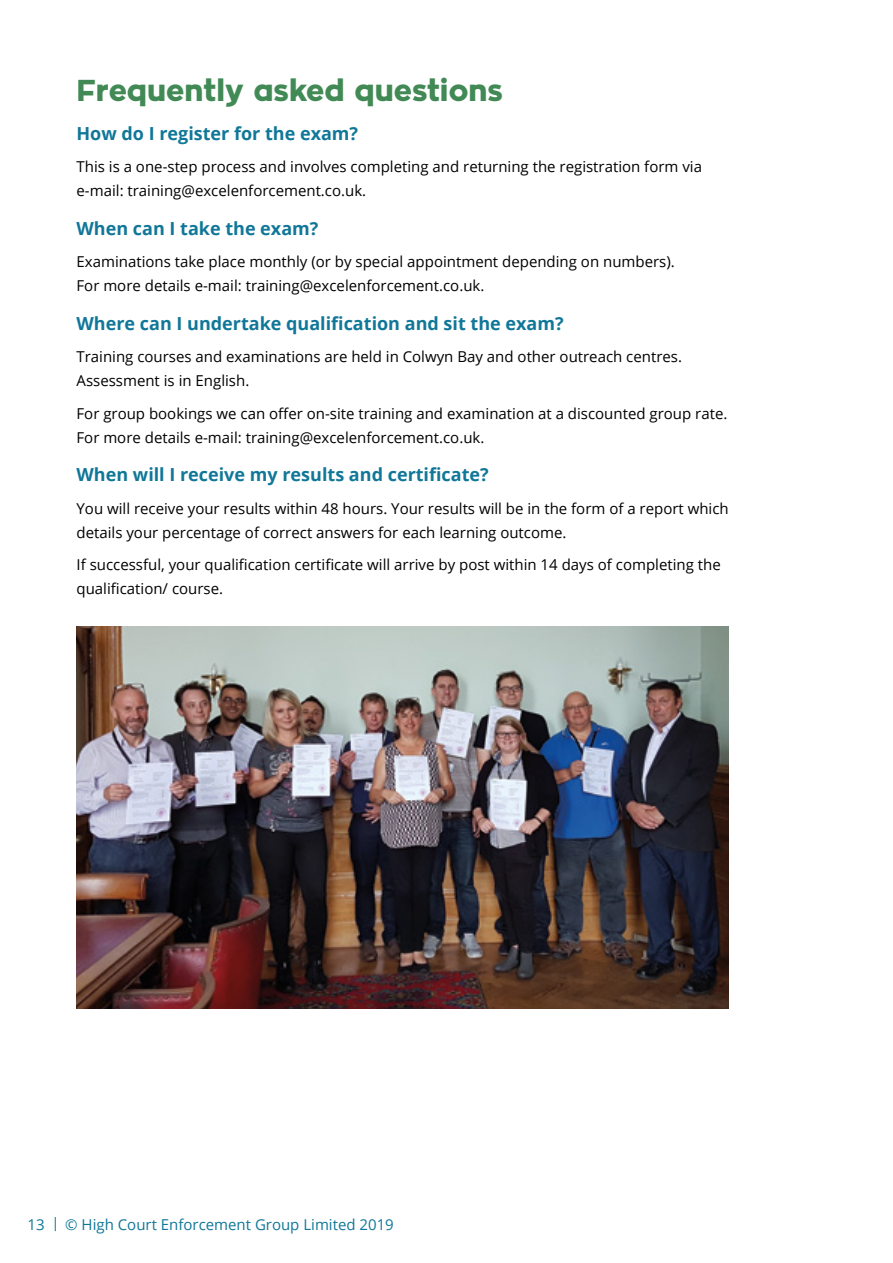
<style>
.page{position:relative;width:893px;height:1263px;background:#fff}
.page>*{position:absolute;margin:0;border:0;box-sizing:border-box;transform-origin:0 0}
.t1{font:800 30px "Zona Pro";color:#428a55}
.t2{font:700 18px "Open Sans";color:#107798}
.t3{font:15px/24px "Open Sans";color:#000}
.t4{font:15px "Open Sans";color:#107798}
</style>
<div class="page">
<svg style="left:55px;top:1217px;width:1px;height:14px"></svg>
<img style="left:77px;top:626px;width:651px;height:382px">
<h1 class="t1" style="left:77px;top:71px;width:428px">Frequently asked questions</h1>
<p class="t2" style="left:77px;top:121px;width:283px">How do I register for the exam?</p>
<p class="t3" style="left:77px;top:154px;width:627px">This is a one-step process and involves completing and returning the registration form via e-mail: training@excelenforcement.co.uk.</p>
<p class="t2" style="left:77px;top:216px;width:243px">When can I take the exam?</p>
<p class="t3" style="left:77px;top:249px;width:600px">Examinations take place monthly (or by special appointment depending on numbers).<br>For more details e-mail: training@excelenforcement.co.uk.</p>
<p class="t2" style="left:77px;top:311px;width:489px">Where can I undertake qualification and sit the exam?</p>
<p class="t3" style="left:77px;top:344px;width:607px">Training courses and examinations are held in Colwyn Bay and other outreach centres.<br>Assessment is in English.</p>
<p class="t3" style="left:77px;top:401px;width:652px">For group bookings we can offer on-site training and examination at a discounted group rate.<br>For more details e-mail: training@excelenforcement.co.uk.</p>
<p class="t2" style="left:77px;top:462px;width:414px">When will I receive my results and certificate?</p>
<p class="t3" style="left:77px;top:496px;width:654px">You will receive your results within 48 hours. Your results will be in the form of a report which details your percentage of correct answers for each learning outcome.</p>
<p class="t3" style="left:77px;top:552px;width:646px">If successful, your qualification certificate will arrive by post within 14 days of completing the qualification/ course.</p>
<p class="t4" style="left:27px;top:1214px;width:19px">13</p>
<p class="t4" style="left:65px;top:1214px;width:330px">© High Court Enforcement Group Limited 2019</p>
</div>
